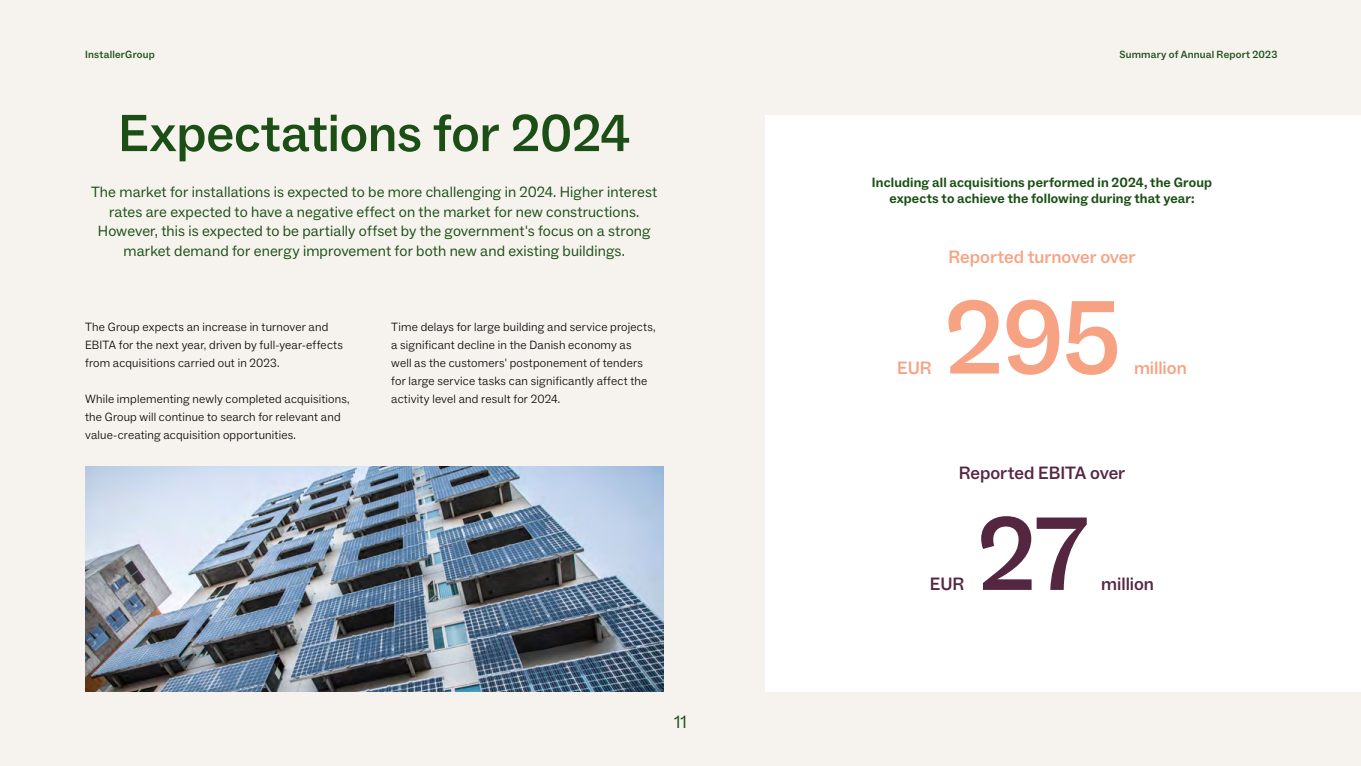
<style>
.page{position:relative;width:1361px;height:766px;background:#fff}
.page>*{position:absolute;margin:0;border:0;box-sizing:border-box;transform-origin:0 0}
.t1{font:500 105px "ABC Social";color:#f7a383}
.t2{font:500 105px "ABC Social";color:#552640}
.t3{font:500 52.5px "ABC Social";letter-spacing:-.01em;color:#1b4f15}
.t4{font:500 18px "ABC Social";color:#f7a383}
.t5{font:500 18px "ABC Social";color:#552640}
.t6{font:18px "ABC Social";color:#1b4f15}
.t7{font:15px/19.5px "ABC Social";letter-spacing:.01em;color:#1b4f15;text-align:center}
.t8{font:700 13.5px/16.5px "ABC Social";letter-spacing:.01em;color:#1b4f15;text-align:center}
.t9{font:300 12px/18px "ABC Social";letter-spacing:.015em;color:#000}
.t10{font:500 10.5px "ABC Social";letter-spacing:.02em;color:#1b4f15}
</style>
<div class="page">
<div style="left:0;top:0;width:1361px;height:765px;background:#f6f3ee"></div>
<div style="left:765px;top:115px;width:596px;height:576px;background:#fff"></div>
<img style="left:85px;top:466px;width:578px;height:225px">
<p class="t10" style="left:85px;top:48px;width:71px">InstallerGroup</p>
<p class="t10" style="left:1119px;top:48px;width:159px">Summary of Annual Report 2023</p>
<h2 class="t3" style="left:118px;top:101px;width:514px">Expectations for 2024</h2>
<p class="t7" style="left:91px;top:182px;width:568px">The market for installations is expected to be more challenging in 2024. Higher interest rates are expected to have a negative effect on the market for new constructions.<br>However, this is expected to be partially offset by the government's focus on a strong market demand for energy improvement for both new and existing buildings.</p>
<p class="t9" style="left:85px;top:318px;width:259px">The Group expects an increase in turnover and<br>EBITA for the next year, driven by full-year-effects from acquisitions carried out in 2023.</p>
<p class="t9" style="left:85px;top:390px;width:266px">While implementing newly completed acquisitions, the Group will continue to search for relevant and value-creating acquisition opportunities.</p>
<p class="t9" style="left:391px;top:318px;width:266px">Time delays for large building and service projects, a significant decline in the Danish economy as<br>well as the customers' postponement of tenders for large service tasks can significantly affect the activity level and result for 2024.</p>
<h3 class="t6" style="left:674px;top:710px;width:14px">11</h3>
<p class="t8" style="left:872px;top:174px;width:341px">Including all acquisitions performed in 2024, the Group expects to achieve the following during that year:</p>
<h3 class="t4" style="left:897px;top:356px;width:36px">EUR</h3>
<h3 class="t4" style="left:948px;top:246px;width:188px">Reported turnover over</h3>
<h1 class="t1" style="left:944px;top:273px;width:179px">295</h1>
<h3 class="t4" style="left:1134px;top:356px;width:54px">million</h3>
<h3 class="t5" style="left:959px;top:462px;width:168px">Reported EBITA over</h3>
<h3 class="t5" style="left:930px;top:572px;width:36px">EUR</h3>
<h1 class="t2" style="left:977px;top:489px;width:113px">27</h1>
<h3 class="t5" style="left:1101px;top:572px;width:54px">million</h3>
</div>
